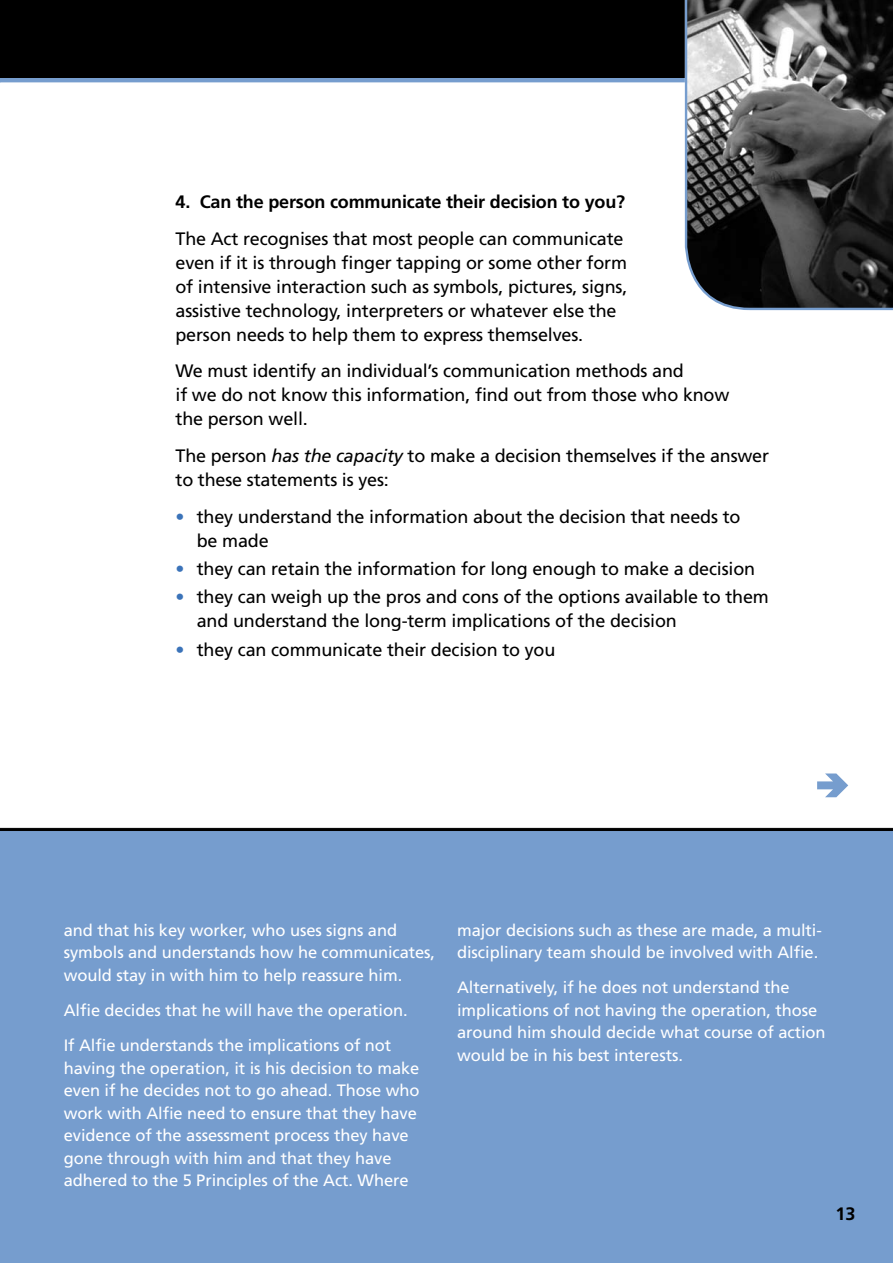
<style>
.page{position:relative;width:893px;height:1263px;background:#fff}
.page>*{position:absolute;margin:0;border:0;box-sizing:border-box;transform-origin:0 0}
.t1{font:18px/24px "Frutiger";letter-spacing:-.01em;color:#000}
.t2{font:700 18px "Frutiger";letter-spacing:-.01em;color:#000}
.t3{font:16.5px/22.5px "Frutiger";letter-spacing:-.005em;color:#fff}
.s1{font-style:italic}
.s2{color:#3b73b9}
</style>
<div class="page">
<div style="left:0;top:895px;width:893px;height:368px;background:#769dce"></div>
<div style="left:0;top:0;width:893px;height:79px;background:#000"></div>
<div style="left:0;top:828px;width:893px;height:67px;background:#769dce"></div>
<svg style="left:685px;top:0;width:208px;height:310px;background:#47494c"></svg>
<svg style="left:817px;top:773px;width:31px;height:24px"></svg>
<svg style="left:0;top:32px;width:893px;height:50px"></svg>
<p class="t2" style="left:175px;top:191px;width:451px">4. Can the person communicate their decision to you?</p>
<p class="t1" style="left:175px;top:226px;width:453px">The Act recognises that most people can communicate even if it is through finger tapping or some other form of intensive interaction such as symbols, pictures, signs, assistive technology, interpreters or whatever else the person needs to help them to express themselves.</p>
<p class="t1" style="left:175px;top:359px;width:555px">We must identify an individual’s communication methods and<br>if we do not know this information, find out from those who know the person well.</p>
<p class="t1" style="left:175px;top:444px;width:595px">The person <span class="s1">has the capacity</span> to make a decision themselves if the answer to these statements is yes:</p>
<p class="t1" style="left:197px;top:504px;width:545px;text-indent:-21px"><span class="s2">•</span> they understand the information about the decision that needs to be made</p>
<p class="t1" style="left:175px;top:557px;width:581px"><span class="s2">•</span> they can retain the information for long enough to make a decision</p>
<p class="t1" style="left:197px;top:585px;width:574px;text-indent:-21px"><span class="s2">•</span> they can weigh up the pros and cons of the options available to them and understand the long-term implications of the decision</p>
<p class="t1" style="left:175px;top:637px;width:381px"><span class="s2">•</span> they can communicate their decision to you</p>
<p class="t3" style="left:64px;top:918px;width:373px">and that his key worker, who uses signs and symbols and understands how he communicates, would stay in with him to help reassure him.</p>
<p class="t3" style="left:64px;top:992px;width:345px;line-height:35.2px">Alfie decides that he will have the operation.<br>If Alfie understands the implications of not</p>
<p class="t3" style="left:64px;top:1056px;width:357px">having the operation, it is his decision to make even if he decides not to go ahead. Those who work with Alfie need to ensure that they have evidence of the assessment process they have gone through with him and that they have adhered to the 5 Principles of the Act. Where</p>
<p class="t3" style="left:457px;top:918px;width:366px">major decisions such as these are made, a multi&shy;disciplinary team should be involved with Alfie.</p>
<p class="t3" style="left:457px;top:976px;width:370px">Alternatively, if he does not understand the implications of not having the operation, those around him should decide what course of action would be in his best interests.</p>
<p class="t2" style="left:835px;top:1203px;width:21px">13</p>
</div>
